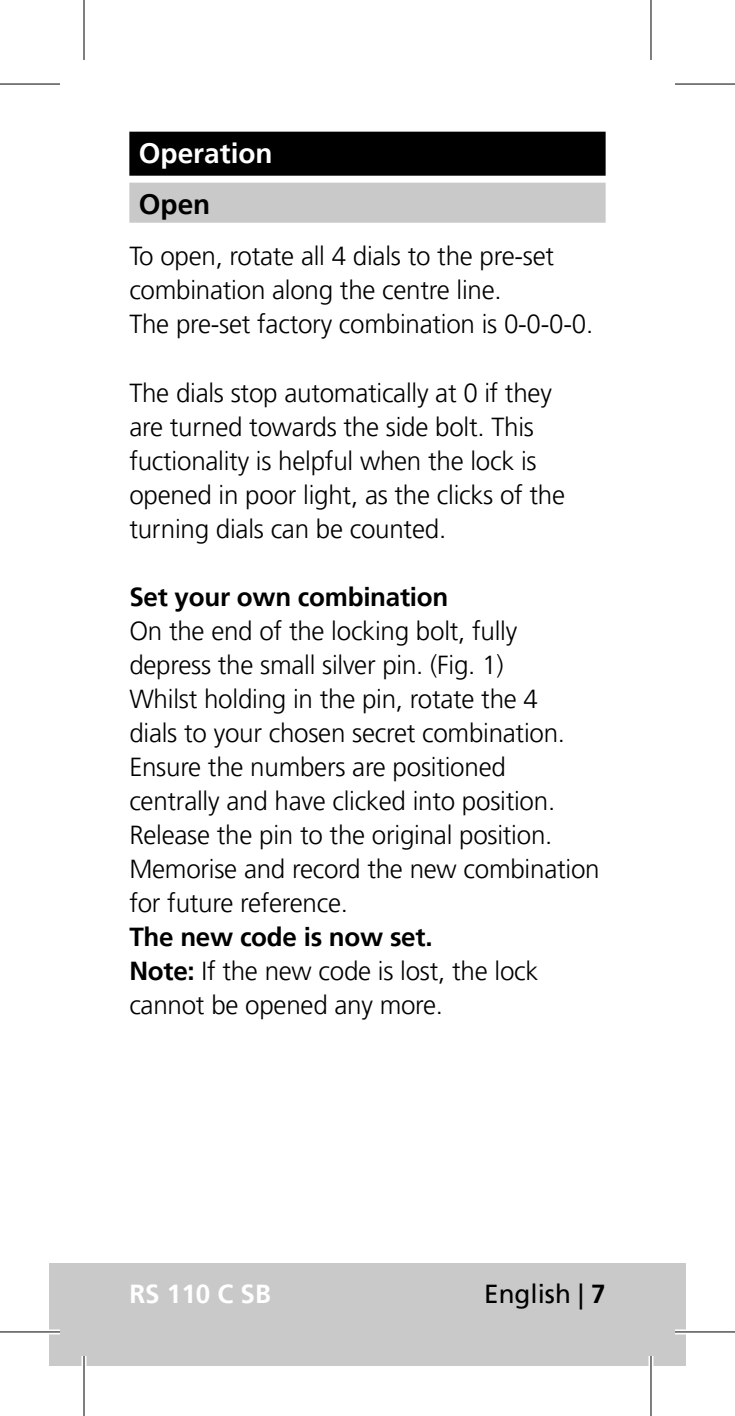
<style>
.page{position:relative;width:735px;height:1416px;background:#fff}
.page>*{position:absolute;margin:0;border:0;box-sizing:border-box;transform-origin:0 0}
._01_Headline{font:700 28px "Frutiger LT Pro";color:#fff}
._01_Headline-2{font:700 28px "Frutiger LT Pro";color:#000}
._02_Fließtext{font:300 26px/34px "Frutiger LT Pro";letter-spacing:-.01em;color:#000}
._02_Fließtext-2{font:700 26px "Frutiger LT Pro";letter-spacing:-.01em;color:#000}
.t1{font:26px "Frutiger LT Pro";color:#000}
.t2{font:700 26px "Frutiger LT Pro";color:#fff}
.s1{font-weight:700}
</style>
<div class="page">
<div style="left:50px;top:1263px;width:635px;height:102px;background:#c9c9c9"></div>
<div style="left:129px;top:132px;width:477px;height:44px;background:#000"></div>
<div style="left:129px;top:183px;width:477px;height:40px;background:#c9c9c9"></div>
<svg style="left:0;top:1329px;width:60px;height:5px"></svg>
<svg style="left:675px;top:1329px;width:60px;height:5px"></svg>
<hr style="left:82px;top:1355px;width:4px;height:60px;background:#fff">
<div style="left:648px;top:1355px;width:5px;height:60px;background:#fff"></div>
<hr style="left:0;top:83px;width:60px;height:2px;background:#000">
<hr style="left:675px;top:83px;width:60px;height:2px;background:#000">
<hr style="left:0;top:1331px;width:60px;height:1px;background:#000">
<hr style="left:675px;top:1331px;width:60px;height:1px;background:#000">
<hr style="left:83px;top:0;width:2px;height:60px;background:#000">
<hr style="left:83px;top:1355px;width:2px;height:60px;background:#000">
<hr style="left:650px;top:0;width:2px;height:60px;background:#000">
<hr style="left:650px;top:1355px;width:2px;height:60px;background:#000">
<p class="_01_Headline" style="left:139px;top:137px;width:135px">Operation</p>
<p class="_01_Headline-2" style="left:139px;top:188px;width:73px">Open</p>
<p class="_02_Fließtext" style="left:129px;top:239px;width:426px">To open, rotate all 4 dials to the pre-set combination along the centre line.</p>
<p class="_02_Fließtext" style="left:129px;top:307px;width:465px">The pre-set factory combination is 0-0-0-0.</p>
<p class="_02_Fließtext" style="left:129px;top:375px;width:437px">The dials stop automatically at 0 if they are turned towards the side bolt. This fuctionality is helpful when the lock is opened in poor light, as the clicks of the turning dials can be counted.</p>
<p class="_02_Fließtext-2" style="left:129px;top:581px;width:321px">Set your own combination</p>
<p class="_02_Fließtext" style="left:129px;top:613px;width:472px">On the end of the locking bolt, fully depress the small silver pin. (Fig. 1)<br>Whilst holding in the pin, rotate the 4<br>dials to your chosen secret combination.<br>Ensure the numbers are positioned centrally and have clicked into position.<br>Release the pin to the original position.<br>Memorise and record the new combination for future reference.<br><span class="s1">The new code is now set.</span></p>
<p class="_02_Fließtext" style="left:129px;top:953px;width:411px"><span class="s1">Note:</span> If the new code is lost, the lock cannot be opened any more.</p>
<p class="t2" style="left:129px;top:1278px;width:143px">RS 110 C SB</p>
<p class="t1" style="left:484px;top:1278px;width:123px">English | <span class="s1">7</span></p>
</div>
